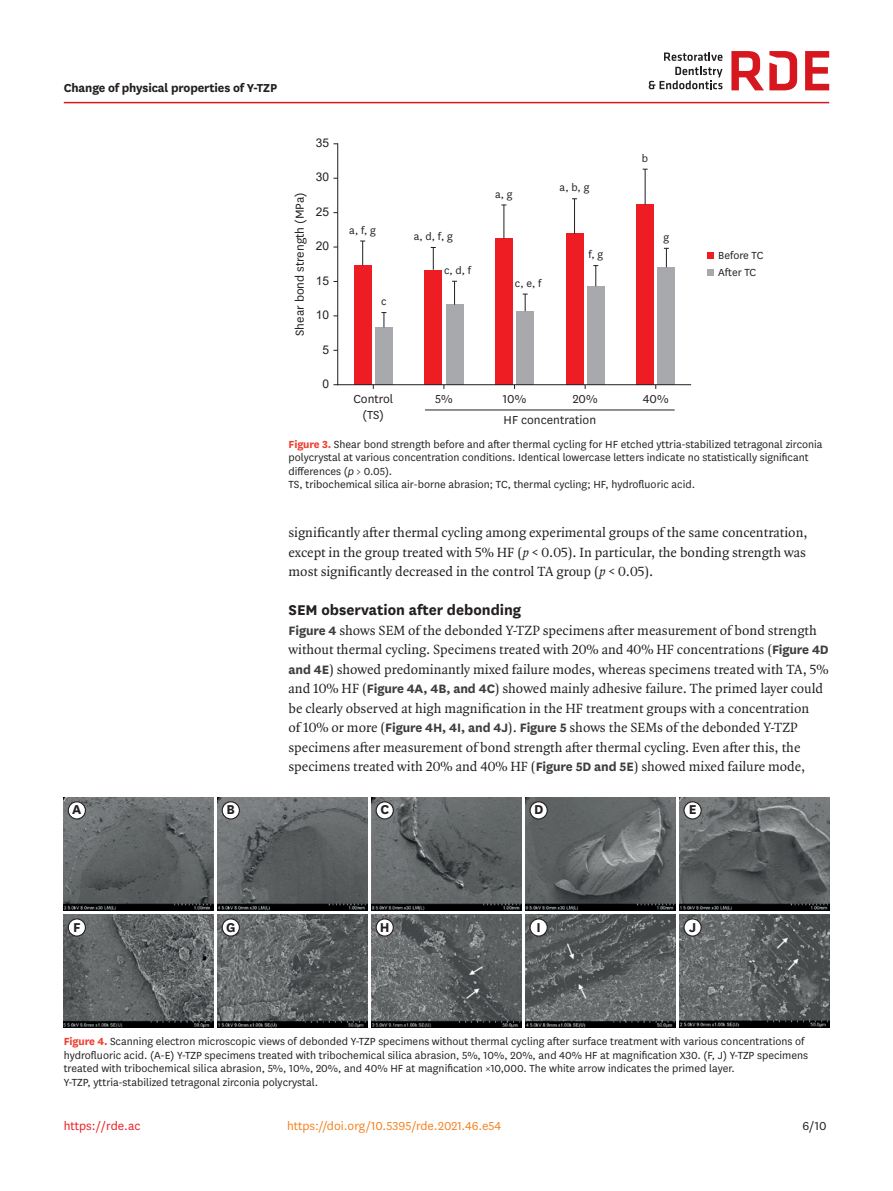
<style>
.page{position:relative;width:893px;height:1191px;background:#fff}
.page>*{position:absolute;margin:0;border:0;box-sizing:border-box;transform-origin:0 0}
.body_title2{font:700 16.5px "National";color:#231f20}
.t1{font:700 15px "National";color:#231f20}
.body_p_first{font:14.25px/19.5px "Quadraat OT";color:#231f20;text-align:justify}
.t2{font:13.5px/16.2px "National";color:#231f20;text-align:center}
.doi_running_footer{font:13.5px "National";color:#f58220}
.alt-title-type{font:700 13.5px "National";letter-spacing:-.01em;color:#231f20}
.t3{font:13.5px "National";color:#ee1d23}
.fig_caption{font:12px/13.5px "National";color:#231f20}
.t4{font:12px "Arial";color:#231f20}
.s1{font-weight:700;color:#ef3e2e}
.s2{font-style:italic}
.s3{font-family:"National";font-weight:700;color:#3e3e3f}
</style>
<div class="page">
<hr style="left:64px;top:102px;width:765px;height:1px;background:#d7171f">
<svg style="left:649px;top:52px;width:73px;height:37px"></svg>
<svg style="left:805px;top:51px;width:24px;height:39px"></svg>
<svg style="left:731px;top:51px;width:66px;height:39px"></svg>
<div style="left:375px;top:327px;width:17px;height:58px;background:#a8a9ad"></div>
<div style="left:354px;top:265px;width:17px;height:120px;background:#ee1d23"></div>
<svg style="left:360px;top:241px;width:5px;height:24px"></svg>
<svg style="left:381px;top:312px;width:5px;height:15px"></svg>
<div style="left:446px;top:305px;width:17px;height:80px;background:#a8a9ad"></div>
<div style="left:425px;top:270px;width:17px;height:115px;background:#ee1d23"></div>
<svg style="left:431px;top:247px;width:5px;height:23px"></svg>
<svg style="left:452px;top:281px;width:5px;height:24px"></svg>
<div style="left:517px;top:311px;width:17px;height:74px;background:#a8a9ad"></div>
<div style="left:495px;top:238px;width:17px;height:147px;background:#ee1d23"></div>
<hr style="left:503px;top:205px;width:1px;height:33px;background:#231f20">
<svg style="left:523px;top:294px;width:5px;height:17px"></svg>
<div style="left:587px;top:286px;width:17px;height:99px;background:#a8a9ad"></div>
<div style="left:566px;top:234px;width:17px;height:151px;background:#ee1d23"></div>
<hr style="left:574px;top:199px;width:1px;height:35px;background:#231f20">
<svg style="left:593px;top:265px;width:5px;height:21px"></svg>
<div style="left:658px;top:267px;width:17px;height:118px;background:#a8a9ad"></div>
<div style="left:637px;top:205px;width:17px;height:180px;background:#ee1d23"></div>
<hr style="left:645px;top:169px;width:1px;height:36px;background:#231f20">
<svg style="left:664px;top:248px;width:5px;height:19px"></svg>
<hr style="left:338px;top:384px;width:353px;height:1px;background:#231f20">
<hr style="left:337px;top:144px;width:1px;height:241px;background:#231f20">
<hr style="left:425px;top:409px;width:250px;height:1px;background:#231f20">
<svg style="left:708px;top:253px;width:6px;height:6px"></svg>
<div style="left:708px;top:269px;width:6px;height:7px;background:#a8a9ad"></div>
<img style="left:64px;top:797px;width:149px;height:113px">
<img style="left:218px;top:797px;width:149px;height:113px">
<img style="left:372px;top:797px;width:149px;height:113px">
<img style="left:526px;top:797px;width:149px;height:113px">
<img style="left:679px;top:797px;width:150px;height:113px">
<img style="left:679px;top:914px;width:150px;height:113px">
<img style="left:64px;top:914px;width:149px;height:113px">
<img style="left:218px;top:914px;width:149px;height:113px">
<img style="left:372px;top:914px;width:149px;height:113px">
<img style="left:526px;top:914px;width:149px;height:113px">
<div style="left:68px;top:802px;width:17px;height:17px;background:#fff;border-radius:50%"></div>
<div style="left:68px;top:801px;width:18px;height:18px;border:1px solid #231f20;border-radius:50%"></div>
<div style="left:222px;top:802px;width:17px;height:17px;background:#fff;border-radius:50%"></div>
<div style="left:222px;top:801px;width:18px;height:18px;border:1px solid #231f20;border-radius:50%"></div>
<div style="left:376px;top:802px;width:17px;height:17px;background:#fff;border-radius:50%"></div>
<div style="left:376px;top:801px;width:18px;height:18px;border:1px solid #231f20;border-radius:50%"></div>
<div style="left:530px;top:802px;width:17px;height:17px;background:#fff;border-radius:50%"></div>
<div style="left:529px;top:801px;width:19px;height:18px;border:1px solid #231f20;border-radius:50%"></div>
<div style="left:684px;top:802px;width:17px;height:17px;background:#fff;border-radius:50%"></div>
<div style="left:683px;top:801px;width:19px;height:18px;border:1px solid #231f20;border-radius:50%"></div>
<div style="left:68px;top:919px;width:17px;height:17px;background:#fff;border-radius:50%"></div>
<div style="left:68px;top:918px;width:18px;height:18px;border:1px solid #231f20;border-radius:50%"></div>
<div style="left:222px;top:919px;width:17px;height:17px;background:#fff;border-radius:50%"></div>
<div style="left:222px;top:918px;width:18px;height:18px;border:1px solid #231f20;border-radius:50%"></div>
<div style="left:376px;top:919px;width:17px;height:17px;background:#fff;border-radius:50%"></div>
<div style="left:376px;top:918px;width:18px;height:18px;border:1px solid #231f20;border-radius:50%"></div>
<div style="left:530px;top:919px;width:17px;height:17px;background:#fff;border-radius:50%"></div>
<div style="left:529px;top:918px;width:19px;height:18px;border:1px solid #231f20;border-radius:50%"></div>
<div style="left:684px;top:919px;width:17px;height:17px;background:#fff;border-radius:50%"></div>
<div style="left:683px;top:918px;width:19px;height:18px;border:1px solid #231f20;border-radius:50%"></div>
<p class="alt-title-type" style="left:64px;top:78px;width:215px">Change of physical properties of Y-TZP</p>
<p class="t2" style="left:291px;top:336px;width:145px;rotate:-90deg">Shear bond strength (MPa)</p>
<p class="t4" style="left:316px;top:134px;width:15px">35</p>
<p class="t4" style="left:316px;top:169px;width:15px">30</p>
<p class="t4" style="left:316px;top:203px;width:15px">25</p>
<p class="t4" style="left:316px;top:238px;width:15px">20</p>
<p class="t4" style="left:316px;top:272px;width:15px">15</p>
<p class="t4" style="left:316px;top:306px;width:15px">10</p>
<p class="t4" style="left:323px;top:341px;width:8px">5</p>
<p class="t4" style="left:323px;top:375px;width:8px">0</p>
<p class="fig_caption" style="left:349px;top:223px;width:28px">a, f, g</p>
<p class="fig_caption" style="left:381px;top:294px;width:7px">c</p>
<p class="fig_caption" style="left:414px;top:229px;width:41px">a, d, f, g</p>
<p class="fig_caption" style="left:444px;top:263px;width:29px">c, d, f</p>
<p class="fig_caption" style="left:495px;top:187px;width:19px">a, g</p>
<p class="fig_caption" style="left:560px;top:180px;width:31px">a, b, g</p>
<p class="fig_caption" style="left:515px;top:276px;width:28px">c, e, f</p>
<p class="fig_caption" style="left:588px;top:247px;width:16px">f, g</p>
<p class="fig_caption" style="left:642px;top:151px;width:8px">b</p>
<p class="fig_caption" style="left:663px;top:230px;width:7px">g</p>
<p class="t2" style="left:353px;top:390px;width:41px">Control (TS)</p>
<p class="t2" style="left:435px;top:390px;width:19px">5%</p>
<p class="t2" style="left:503px;top:390px;width:25px">10%</p>
<p class="t2" style="left:573px;top:390px;width:26px">20%</p>
<p class="t2" style="left:643px;top:390px;width:27px">40%</p>
<p class="t2" style="left:504px;top:411px;width:94px">HF concentration</p>
<p class="fig_caption" style="left:718px;top:246px;width:47px;line-height:16.8px">Before TC<br>After TC</p>
<p class="fig_caption" style="left:289px;top:437px;width:536px"><span class="s1">Figure 3.</span> Shear bond strength before and after thermal cycling for HF etched yttria-stabilized tetragonal zirconia polycrystal at various concentration conditions. Identical lowercase letters indicate no statistically significant differences (<span class="s2">p</span> &gt; 0.05).<br>TS, tribochemical silica air-borne abrasion; TC, thermal cycling; HF, hydrofluoric acid.</p>
<p class="body_p_first" style="left:289px;top:523px;width:521px">significantly after thermal cycling among experimental groups of the same concentration, except in the group treated with 5% HF (<span class="s2">p</span> &lt; 0.05). In particular, the bonding strength was most significantly decreased in the control TA group (<span class="s2">p</span> &lt; 0.05).</p>
<p class="body_title2" style="left:289px;top:598px;width:234px">SEM observation after debonding</p>
<p class="body_p_first" style="left:289px;top:620px;width:542px;text-align:left"><span class="s3">Figure 4</span> shows SEM of the debonded Y-TZP specimens after measurement of bond strength without thermal cycling. Specimens treated with 20% and 40% HF concentrations (<span class="s3">Figure 4D and 4E</span>) showed predominantly mixed failure modes, whereas specimens treated with TA, 5% and 10% HF (<span class="s3">Figure 4A, 4B, and 4C</span>) showed mainly adhesive failure. The primed layer could be clearly observed at high magnification in the HF treatment groups with a concentration<br>of 10% or more (<span class="s3">Figure 4H, 4I, and 4J</span>). <span class="s3">Figure 5</span> shows the SEMs of the debonded Y-TZP specimens after measurement of bond strength after thermal cycling. Even after this, the specimens treated with 20% and 40% HF (<span class="s3">Figure 5D and 5E</span>) showed mixed failure mode,</p>
<p class="t1" style="left:72px;top:799px;width:11px">A</p>
<p class="t1" style="left:226px;top:799px;width:10px">B</p>
<p class="t1" style="left:380px;top:799px;width:10px">C</p>
<p class="t1" style="left:534px;top:799px;width:11px">D</p>
<p class="t1" style="left:689px;top:799px;width:9px">E</p>
<p class="t1" style="left:73px;top:916px;width:9px">F</p>
<p class="t1" style="left:226px;top:916px;width:11px">G</p>
<p class="t1" style="left:380px;top:916px;width:11px">H</p>
<p class="t1" style="left:536px;top:916px;width:6px">I</p>
<p class="t1" style="left:689px;top:916px;width:9px">J</p>
<p class="fig_caption" style="left:64px;top:1034px;width:746px"><span class="s1">Figure 4.</span> Scanning electron microscopic views of debonded Y-TZP specimens without thermal cycling after surface treatment with various concentrations of hydrofluoric acid. (A-E) Y-TZP specimens treated with tribochemical silica abrasion, 5%, 10%, 20%, and 40% HF at magnification X30. (F, J) Y-TZP specimens treated with tribochemical silica abrasion, 5%, 10%, 20%, and 40% HF at magnification ×10,000. The white arrow indicates the primed layer.<br>Y-TZP, yttria-stabilized tetragonal zirconia polycrystal.</p>
<p class="t3" style="left:64px;top:1116px;width:78px">https://rde.ac</p>
<p class="doi_running_footer" style="left:287px;top:1116px;width:216px">https://doi.org/10.5395/rde.2021.46.e54</p>
<p class="t2" style="left:802px;top:1116px;width:26px">6/10</p>
</div>
